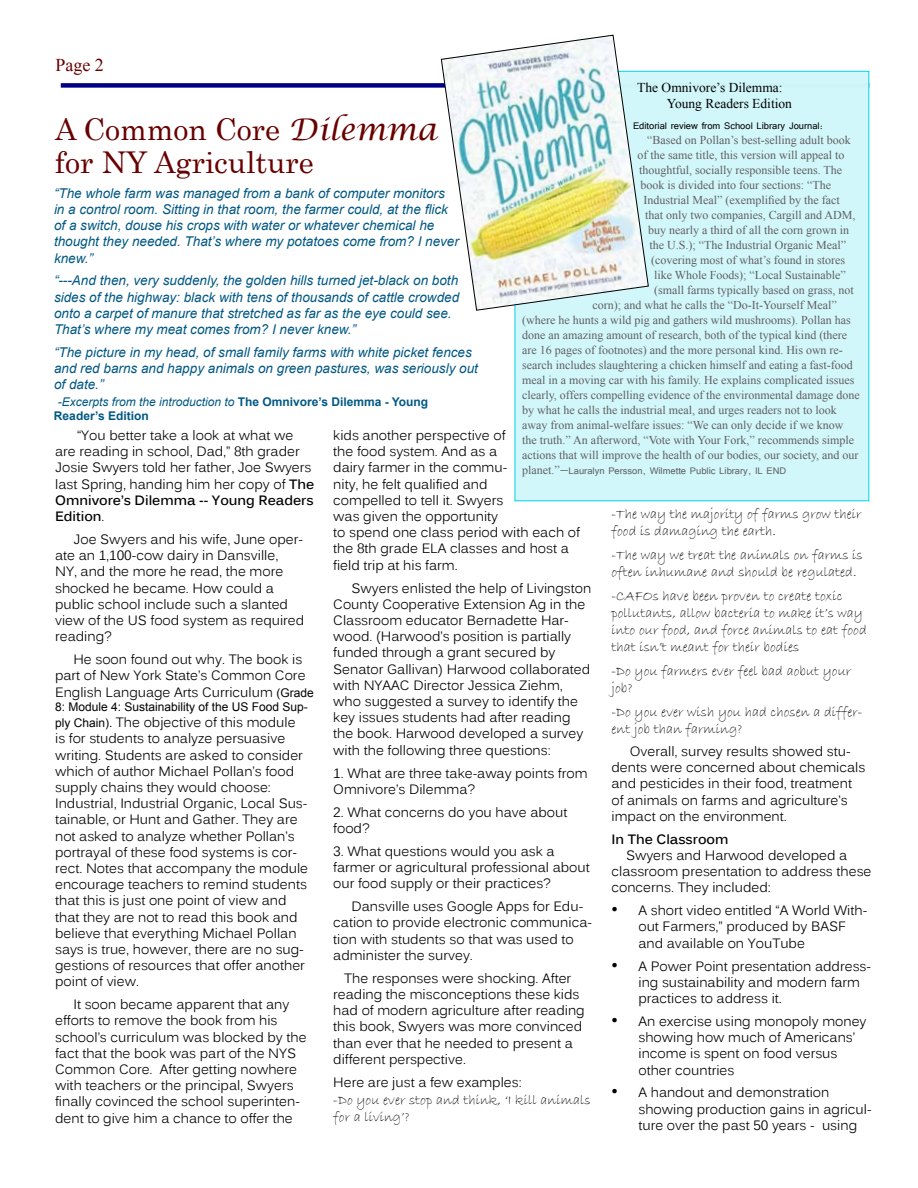
<style>
.page{position:relative;width:918px;height:1188px;background:#fff}
.page>*{position:absolute;margin:0;border:0;box-sizing:border-box;transform-origin:0 0}
.t1{font:30px/33px "Century";color:#680000}
.t2{font:18px "Times New Roman";color:#680000}
.t3{font:14.25px/17.1px "Bradley Hand ITC";color:#000}
.t4{font:13.5px/16.2px "Kalinga";color:#000}
.t5{font:italic 13.5px/16.2px "Arial";color:#005884}
.t6{font:13.5px/16.2px "Times New Roman";color:#000}
.t7{font:700 13.5px "Kalinga";color:#000}
.t8{font:12px "Times New Roman";color:#5d5d60}
.t9{font:700 12px/14.4px "Arial";color:#005884}
.t10{font:12px "Tunga";color:#5d5d60}
.t11{font:12px "Tunga";color:#000}
.t12{font:12px "Arial";color:#000}
.s1{font-family:"Lucida Calligraphy";font-style:italic}
.s2{font-weight:400;font-style:italic}
.s3{font-family:"Times New Roman"}
.s4{font-weight:700}
.s5{font-family:"Arial";font-size:12px}
.s6{font-family:"Times New Roman";font-size:18px}
</style>
<div class="page">
<div style="left:61px;top:83px;width:808px;height:5px;background:#000086"></div>
<div style="left:515px;top:71px;width:354px;height:430px;background:#d2f7fa"></div>
<img style="left:440px;top:34px;width:209px;height:277px">
<h2 class="t2" style="left:56px;top:53px;width:50px">Page 2</h2>
<h1 class="t1" style="left:55px;top:110px;width:383px">A Common Core <span class="s1">Dilemma </span>for NY Agriculture</h1>
<p class="t5" style="left:54px;top:185px;width:406px">“The whole farm was managed from a bank of computer monitors<br>in a control room. Sitting in that room, the farmer could, at the flick of a switch, douse his crops with water or whatever chemical he thought they needed. That’s where my potatoes come from? I never knew.”</p>
<p class="t5" style="left:54px;top:273px;width:407px">“---And then, very suddenly, the golden hills turned jet-black on both sides of the highway: black with tens of thousands of cattle crowded onto a carpet of manure that stretched as far as the eye could see.<br>That’s where my meat comes from? I never knew.”</p>
<p class="t5" style="left:54px;top:344px;width:425px">“The picture in my head, of small family farms with white picket fences and red barns and happy animals on green pastures, was seriously out of date.”</p>
<p class="t9" style="left:54px;top:394px;width:376px;text-indent:4px"><span class="s2">-Excerpts from the introduction to</span> The Omnivore’s Dilemma - Young<br>Reader’s Edition</p>
<p class="t6" style="left:667px;top:79px;width:127px;text-indent:-29px">The Omnivore’s Dilemma:<br>Young Readers Edition</p>
<p class="t11" style="left:633px;top:118px;width:191px">Editorial review from School Library Journal:</p>
<p class="t8" style="left:647px;top:132px;width:205px">“Based on Pollan’s best-selling adult book</p>
<p class="t8" style="left:638px;top:147px;width:208px">of the same title, this version will appeal to</p>
<p class="t8" style="left:639px;top:162px;width:205px">thoughtful, socially responsible teens. The</p>
<p class="t8" style="left:641px;top:177px;width:192px">book is divided into four sections: “The</p>
<p class="t8" style="left:644px;top:192px;width:198px">Industrial Meal” (exemplified by the fact</p>
<p class="t8" style="left:645px;top:207px;width:212px">that only two companies, Cargill and ADM,</p>
<p class="t8" style="left:648px;top:222px;width:202px">buy nearly a third of all the corn grown in</p>
<p class="t8" style="left:650px;top:237px;width:198px">the U.S.); “The Industrial Organic Meal”</p>
<p class="t8" style="left:651px;top:252px;width:195px">(covering most of what’s found in stores</p>
<p class="t8" style="left:654px;top:267px;width:193px">like Whole Foods); “Local Sustainable”</p>
<p class="t8" style="left:654px;top:282px;width:201px">(small farms typically based on grass, not</p>
<p class="t8" style="left:593px;top:297px;width:246px">corn); and what he calls the “Do-It-Yourself Meal”</p>
<p class="t8" style="left:522px;top:312px;width:330px">(where he hunts a wild pig and gathers wild mushrooms). Pollan has</p>
<p class="t8" style="left:522px;top:327px;width:327px">done an amazing amount of research, both of the typical kind (there</p>
<p class="t8" style="left:522px;top:342px;width:322px">are 16 pages of footnotes) and the more personal kind. His own re-</p>
<p class="t8" style="left:522px;top:357px;width:332px">search includes slaughtering a chicken himself and eating a fast-food</p>
<p class="t8" style="left:522px;top:372px;width:334px">meal in a moving car with his family. He explains complicated issues</p>
<p class="t8" style="left:522px;top:387px;width:339px">clearly, offers compelling evidence of the environmental damage done</p>
<p class="t8" style="left:522px;top:402px;width:316px">by what he calls the industrial meal, and urges readers not to look</p>
<p class="t8" style="left:522px;top:417px;width:323px">away from animal-welfare issues: “We can only decide if we know</p>
<p class="t8" style="left:522px;top:432px;width:334px">the truth.” An afterword, “Vote with Your Fork,” recommends simple</p>
<p class="t8" style="left:522px;top:447px;width:338px">actions that will improve the health of our bodies, our society, and our</p>
<p class="t10" style="left:522px;top:463px;width:266px"><span class="s3">planet.”</span>—Lauralyn Persson, Wilmette Public Library, IL END</p>
<p class="t4" style="left:333px;top:428px;width:248px">kids another perspective of<br>the food system. And as a<br>dairy farmer in the commu-<br>nity, he felt qualified and<br>compelled to tell it. Swyers<br>was given the opportunity<br>to spend one class period with each of the 8th grade ELA classes and host a field trip at his farm.</p>
<p class="t4" style="left:333px;top:581px;width:260px;text-indent:18px">Swyers enlisted the help of Livingston County Cooperative Extension Ag in the Classroom educator Bernadette Har&shy;wood. (Harwood’s position is partially funded through a grant secured by Senator Gallivan) Harwood collaborated with NYAAC Director Jessica Ziehm, who suggested a survey to identify the key issues students had after reading the book. Harwood developed a survey with the following three questions:</p>
<p class="t4" style="left:333px;top:766px;width:256px">1. What are three take-away points from<br>Omnivore’s Dilemma?</p>
<p class="t4" style="left:333px;top:805px;width:236px">2. What concerns do you have about food?</p>
<p class="t4" style="left:333px;top:844px;width:258px">3. What questions would you ask a farmer or agricultural professional about our food supply or their practices?</p>
<p class="t4" style="left:333px;top:900px;width:260px;text-indent:18px">Dansville uses Google Apps for Edu&shy;cation to provide electronic communica&shy;tion with students so that was used to administer the survey.</p>
<p class="t4" style="left:333px;top:971px;width:253px;text-indent:11px">The responses were shocking. After reading the misconceptions these kids had of modern agriculture after reading this book, Swyers was more convinced than ever that he needed to present a different perspective.</p>
<p class="t4" style="left:333px;top:1075px;width:190px">Here are just a few examples:</p>
<p class="t3" style="left:333px;top:1092px;width:259px">-Do you ever stop and think, ‘I kill animals for a living’?</p>
<p class="t4" style="left:55px;top:428px;width:261px;text-indent:22px">“You better take a look at what we are reading in school, Dad,” 8th grader<br>Josie Swyers told her father, Joe Swyers last Spring, handing him her copy of <span class="s4">The<br>Omnivore’s Dilemma -- Young Readers<br>Edition</span>.</p>
<p class="t4" style="left:55px;top:532px;width:251px;text-indent:18px">Joe Swyers and his wife, June oper&shy;ate an 1,100-cow dairy in Dansville,<br>NY, and the more he read, the more shocked he became. How could a public school include such a slanted view of the US food system as required reading?</p>
<p class="t4" style="left:55px;top:653px;width:260px;text-indent:18px">He soon found out why. The book is part of New York State’s Common Core<br>English Language Arts Curriculum <span class="s5">(Grade</span></p>
<p class="t12" style="left:55px;top:698px;width:254px">8: Module 4: Sustainability of the US Food Sup-</p>
<p class="t4" style="left:55px;top:716px;width:255px"><span class="s5">ply Chain).</span> The objective of this module is for students to analyze persuasive writing. Students are asked to consider which of author Michael Pollan’s food supply chains they would choose:<br>Industrial, Industrial Organic, Local Sus&shy;tainable, or Hunt and Gather. They are not asked to analyze whether Pollan’s portrayal of these food systems is cor&shy;rect. Notes that accompany the module encourage teachers to remind students that this is just one point of view and that they are not to read this book and believe that everything Michael Pollan says is true, however, there are no sug&shy;gestions of resources that offer another point of view.</p>
<p class="t4" style="left:55px;top:998px;width:253px;text-indent:18px">It soon became apparent that any efforts to remove the book from his school’s curriculum was blocked by the fact that the book was part of the NYS Common Core. After getting nowhere with teachers or the principal, Swyers finally covinced the school superinten&shy;dent to give him a chance to offer the</p>
<p class="t3" style="left:611px;top:506px;width:252px">-The way the majority of farms grow their food is damaging the earth.</p>
<p class="t3" style="left:611px;top:547px;width:253px">-The way we treat the animals on farms is often inhumane and should be regulated.</p>
<p class="t3" style="left:611px;top:588px;width:257px">-CAFOs have been proven to create toxic pollutants, allow bacteria to make it’s way into our food, and force animals to eat food that isn’t meant for their bodies</p>
<p class="t3" style="left:611px;top:663px;width:241px">-Do you farmers ever feel bad aobut your job?</p>
<p class="t3" style="left:611px;top:704px;width:253px">-Do you ever wish you had chosen a differ&shy;ent job than farming?</p>
<p class="t4" style="left:611px;top:744px;width:255px;text-indent:18px">Overall, survey results showed stu&shy;dents were concerned about chemicals and pesticides in their food, treatment of animals on farms and agriculture’s impact on the environment.</p>
<p class="t7" style="left:611px;top:830px;width:119px">In The Classroom</p>
<p class="t4" style="left:611px;top:848px;width:262px;text-indent:15px">Swyers and Harwood developed a classroom presentation to address these concerns. They included:</p>
<p class="t4" style="left:638px;top:904px;width:230px;text-indent:-27px"><span class="s6">•</span> A short video entitled “A World With&shy;out Farmers,” produced by BASF and available on YouTube</p>
<p class="t4" style="left:638px;top:959px;width:234px;text-indent:-27px"><span class="s6">•</span> A Power Point presentation address&shy;ing sustainability and modern farm practices to address it.</p>
<p class="t4" style="left:638px;top:1014px;width:230px;text-indent:-27px"><span class="s6">•</span> An exercise using monopoly money showing how much of Americans’ income is spent on food versus other countries</p>
<p class="t4" style="left:638px;top:1086px;width:235px;text-indent:-27px"><span class="s6">•</span> A handout and demonstration showing production gains in agricul&shy;ture over the past 50 years - using</p>
</div>
